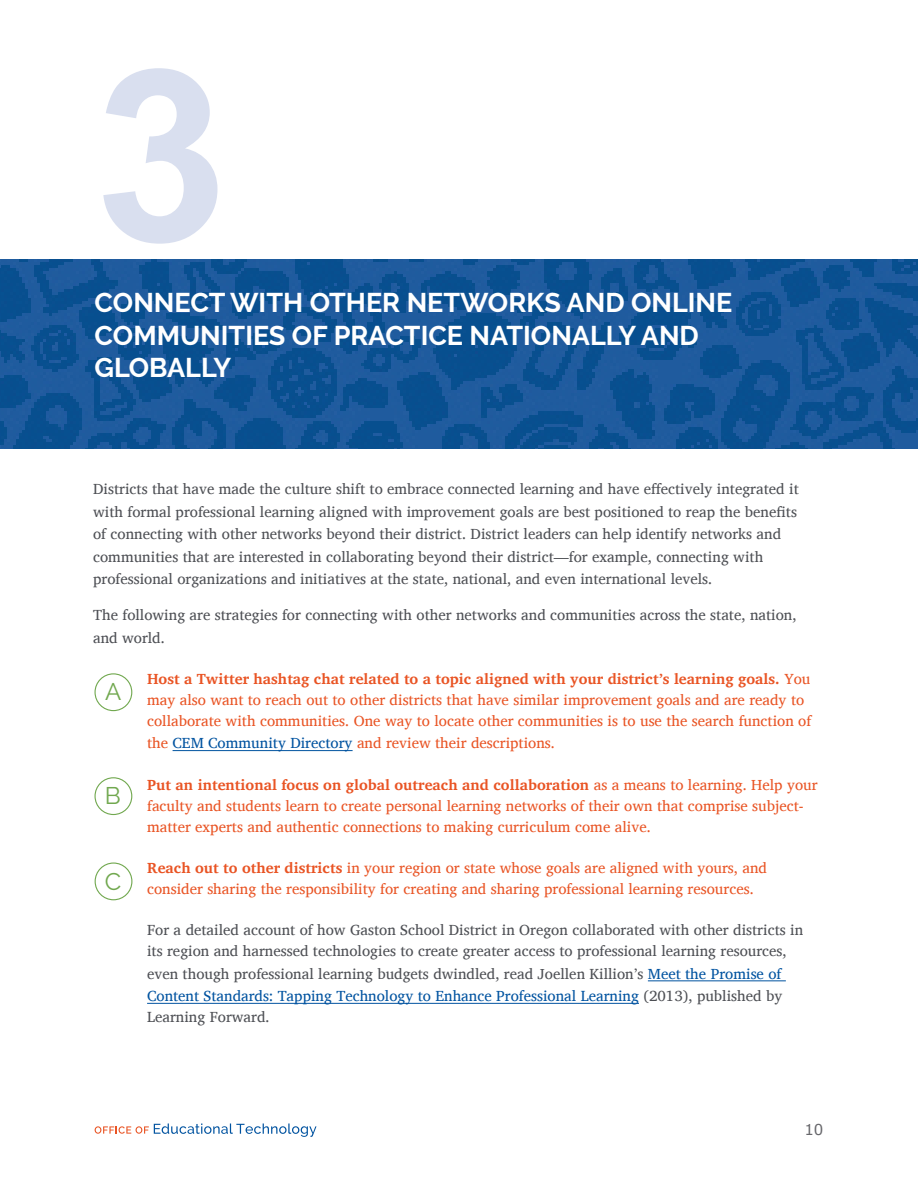
<style>
.page{position:relative;width:918px;height:1188px;background:#fff}
.page>*{position:absolute;margin:0;border:0;box-sizing:border-box;transform-origin:0 0}
.t1{font:700 240px "Arial";color:#d9dfef}
.t2{font:700 27px/32.4px "Raleway";color:#fff}
.t3{font:24px "Raleway";color:#71a84f}
.t4{font:15px/22.5px "Charis SIL";color:#4d4f54}
.t5{font:15px/21px "Charis SIL";color:#e95424}
.t6{font:15px "Verdana";color:#67676b}
.s1{font-weight:700}
.s2{color:#0153a0}
</style>
<div class="page">
<svg style="left:95px;top:1123px;width:222px;height:14px"></svg>
<img style="left:0;top:260px;width:918px;height:189px">
<hr style="left:173px;top:750px;width:180px;height:1px;background:#0153a0">
<hr style="left:648px;top:980px;width:138px;height:1px;background:#0153a0">
<hr style="left:147px;top:1003px;width:492px;height:1px;background:#0153a0">
<div style="left:95px;top:777px;width:37px;height:38px;border:1px solid #71a84f;border-radius:50%"></div>
<div style="left:95px;top:862px;width:37px;height:38px;border:1px solid #71a84f;border-radius:50%"></div>
<div style="left:95px;top:673px;width:37px;height:38px;border:1px solid #71a84f;border-radius:50%"></div>
<h1 class="t1" style="left:94px;top:-4px;width:135px">3</h1>
<h2 class="t2" style="left:95px;top:287px;width:639px">CONNECT WITH OTHER NETWORKS AND ONLINE<br>COMMUNITIES OF PRACTICE NATIONALLY AND<br>GLOBALLY</h2>
<p class="t4" style="left:93px;top:478px;width:707px">Districts that have made the culture shift to embrace connected learning and have effectively integrated it with formal professional learning aligned with improvement goals are best positioned to reap the benefits of connecting with other networks beyond their district. District leaders can help identify networks and communities that are interested in collaborating beyond their district—for example, connecting with professional organizations and initiatives at the state, national, and even international levels.</p>
<p class="t4" style="left:93px;top:604px;width:705px">The following are strategies for connecting with other networks and communities across the state, nation, and world.</p>
<p class="t5" style="left:147px;top:668px;width:666px"><span class="s1">Host a Twitter hashtag chat related to a topic aligned with your district’s learning goals.</span> You may also want to reach out to other districts that have similar improvement goals and are ready to collaborate with communities. One way to locate other communities is to use the search function of</p>
<p class="t5" style="left:147px;top:733px;width:409px">the <span class="s2">CEM Community Directory</span> and review their descriptions.</p>
<p class="t5" style="left:147px;top:774px;width:672px"><span class="s1">Put an intentional focus on global outreach and collaboration</span> as a means to learning. Help your faculty and students learn to create personal learning networks of their own that comprise subject&shy;matter experts and authentic connections to making curriculum come alive.</p>
<p class="t5" style="left:147px;top:857px;width:621px"><span class="s1">Reach out to other districts</span> in your region or state whose goals are aligned with yours, and consider sharing the responsibility for creating and sharing professional learning resources.</p>
<p class="t4" style="left:147px;top:920px;width:658px;line-height:21px">For a detailed account of how Gaston School District in Oregon collaborated with other districts in its region and harnessed technologies to create greater access to professional learning resources,</p>
<p class="t4" style="left:147px;top:962px;width:637px">even though professional learning budgets dwindled, read Joellen Killion’s <span class="s2">Meet the Promise of<br>Content Standards: Tapping Technology to Enhance Professional Learning</span> (2013), published by</p>
<p class="t4" style="left:147px;top:1006px;width:124px">Learning Forward.</p>
<h3 class="t3" style="left:105px;top:678px;width:18px">A</h3>
<h3 class="t3" style="left:105px;top:782px;width:17px">B</h3>
<h3 class="t3" style="left:105px;top:867px;width:18px">C</h3>
<p class="t6" style="left:804px;top:1119px;width:21px">10</p>
</div>
